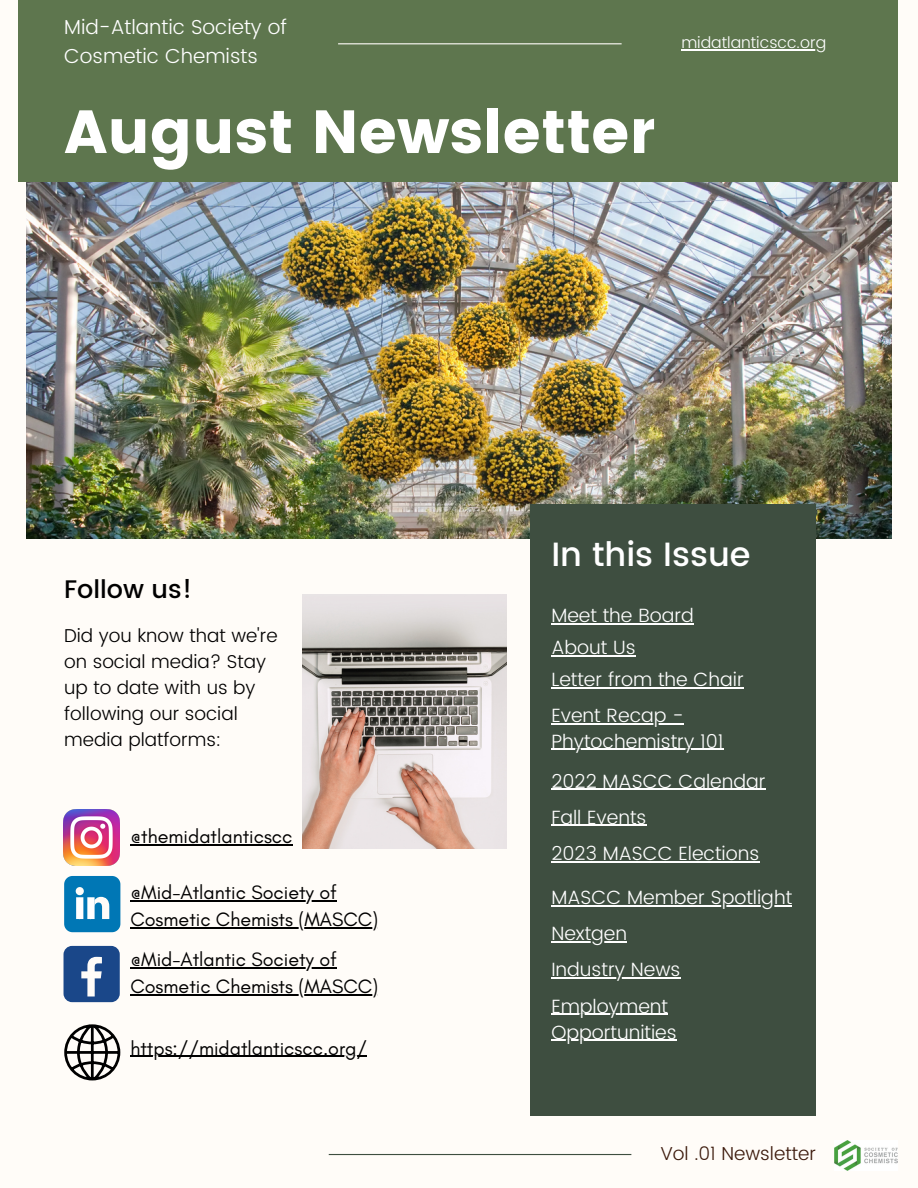
<style>
.page{position:relative;width:918px;height:1188px;background:#fffcf8}
.page>*{position:absolute;margin:0;border:0;box-sizing:border-box;transform-origin:0 0}
.t1{font:60.6px "Poppins";color:#fff}
.t2{font:500 33.6px "Poppins";color:#fff}
.t3{font:500 25.35px "Poppins";color:#000}
.t4{font:300 20.25px/28.2px "Poppins";color:#fff}
.t5{font:19.8px/27px "Glacial Indifference";color:#000}
.t6{font:300 19.2px/25.8px "Poppins";color:#fff}
.t7{font:300 18.75px "Poppins";color:#3c1a0c}
.t8{font:300 18.6px/25.8px "Poppins";color:#000}
.t9{font:300 15.9px "Poppins";color:#fff}
</style>
<div class="page">
<img style="left:26px;top:181px;width:865px;height:357px">
<img style="left:303px;top:594px;width:204px;height:254px">
<div style="left:18px;top:0;width:880px;height:181px;background:#5e764e"></div>
<div style="left:530px;top:504px;width:286px;height:612px;background:#3e4e40"></div>
<hr style="left:338px;top:43px;width:284px;height:1px;background:#fffcf8">
<hr style="left:329px;top:1154px;width:302px;height:1px;background:#3e4e40">
<img style="left:835px;top:1140px;width:63px;height:31px">
<img style="left:64px;top:809px;width:56px;height:57px">
<svg style="left:64px;top:876px;width:56px;height:56px"></svg>
<div style="left:64px;top:946px;width:56px;height:56px;background:#1a4789;border-radius:9px"></div>
<svg style="left:81px;top:957px;width:21px;height:40px"></svg>
<svg style="left:64px;top:1024px;width:56px;height:57px"></svg>
<hr style="left:551px;top:623px;width:143px;height:1px;background:#fff">
<hr style="left:681px;top:49px;width:145px;height:1px;background:#fff">
<hr style="left:551px;top:655px;width:85px;height:1px;background:#fff">
<hr style="left:551px;top:723px;width:133px;height:1px;background:#fff">
<hr style="left:551px;top:749px;width:172px;height:1px;background:#fff">
<hr style="left:551px;top:789px;width:215px;height:1px;background:#fff">
<hr style="left:551px;top:825px;width:96px;height:1px;background:#fff">
<hr style="left:551px;top:906px;width:241px;height:1px;background:#fff">
<hr style="left:551px;top:941px;width:76px;height:1px;background:#fff">
<hr style="left:551px;top:687px;width:193px;height:2px;background:#fff">
<hr style="left:551px;top:977px;width:130px;height:1px;background:#fff">
<hr style="left:551px;top:861px;width:208px;height:1px;background:#fff">
<hr style="left:130px;top:844px;width:163px;height:1px;background:#000">
<hr style="left:130px;top:900px;width:207px;height:1px;background:#000">
<hr style="left:130px;top:927px;width:248px;height:1px;background:#000">
<hr style="left:130px;top:967px;width:207px;height:2px;background:#000">
<hr style="left:130px;top:994px;width:248px;height:2px;background:#000">
<hr style="left:551px;top:1014px;width:117px;height:1px;background:#fff">
<hr style="left:551px;top:1040px;width:126px;height:1px;background:#fff">
<hr style="left:130px;top:1056px;width:237px;height:1px;background:#000">
<p class="t4" style="left:64px;top:13px;width:224px">Mid-Atlantic Society of<br>Cosmetic Chemists</p>
<p class="t1" style="left:64px;top:97px;width:592px">August Newsletter</p>
<p class="t9" style="left:681px;top:33px;width:146px">midatlanticscc.org</p>
<p class="t3" style="left:64px;top:574px;width:130px">Follow us!</p>
<p class="t8" style="left:64px;top:623px;width:215px">Did you know that we're on social media? Stay up to date with us by following our social media platforms:</p>
<p class="t5" style="left:130px;top:823px;width:164px">@themidatlanticscc</p>
<p class="t5" style="left:130px;top:879px;width:249px">@Mid-Atlantic Society of<br>Cosmetic Chemists (MASCC)</p>
<p class="t5" style="left:130px;top:946px;width:249px">@Mid-Atlantic Society of<br>Cosmetic Chemists (MASCC)</p>
<p class="t5" style="left:130px;top:1034px;width:238px">https://midatlanticscc.org/</p>
<p class="t2" style="left:551px;top:534px;width:201px">In this Issue</p>
<p class="t6" style="left:551px;top:603px;width:144px">Meet the Board</p>
<p class="t6" style="left:551px;top:635px;width:86px">About Us</p>
<p class="t6" style="left:551px;top:667px;width:194px">Letter from the Chair</p>
<p class="t6" style="left:551px;top:702px;width:174px">Event Recap -<br>Phytochemistry 101</p>
<p class="t6" style="left:551px;top:768px;width:216px">2022 MASCC Calendar</p>
<p class="t6" style="left:551px;top:804px;width:97px">Fall Events</p>
<p class="t6" style="left:551px;top:840px;width:210px">2023 MASCC Elections</p>
<p class="t6" style="left:551px;top:885px;width:242px">MASCC Member Spotlight</p>
<p class="t6" style="left:551px;top:920px;width:77px">Nextgen</p>
<p class="t6" style="left:551px;top:956px;width:131px">Industry News</p>
<p class="t6" style="left:551px;top:993px;width:127px">Employment<br>Opportunities</p>
<p class="t7" style="left:660px;top:1142px;width:157px">Vol .01 Newsletter</p>
</div>
